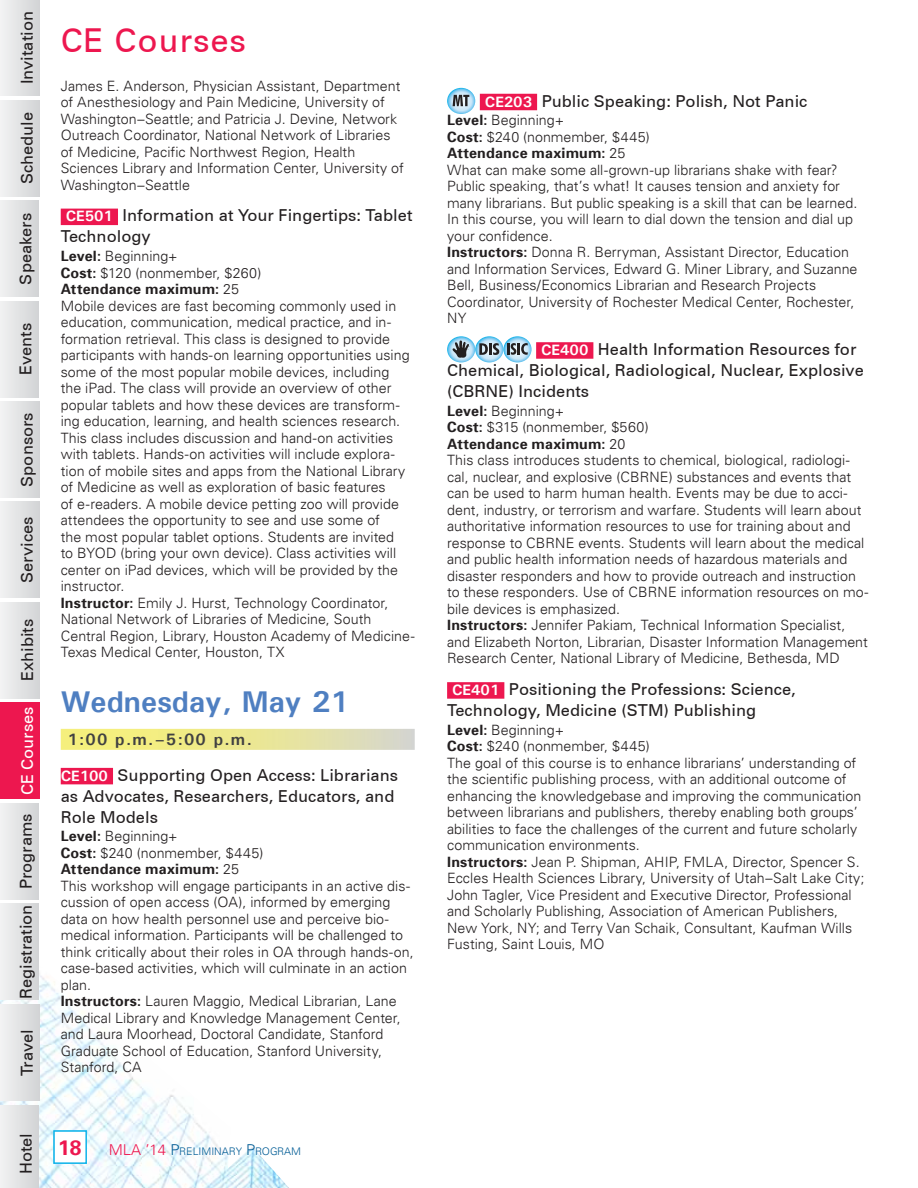
<style>
.page{position:relative;width:918px;height:1188px;background:#fff}
.page>*{position:absolute;margin:0;border:0;box-sizing:border-box;transform-origin:0 0}
.t1{font:33px "Univers 55 Roman";letter-spacing:.025em;color:#ed174f}
.t2{font:700 30px "Univers";color:#4f7fc1}
.t3{font:300 21px "Univers 45";color:#ed174f}
.t4{font:16.5px/21px "Univers 55 Roman";color:#231f20}
.t5{font:700 16.5px "Univers";color:#414142}
.t6{font:16.5px "Univers 55 Roman";color:#fff}
.t7{font:300 15px "Univers 45";color:#ed174f}
.t8{font:300 14.25px/16.5px "Univers 45";letter-spacing:.005em;color:#231f20}
.t9{font:300 10.5px "Univers 45";color:#005c95}
.s1{font-family:"Univers";font-weight:700;font-size:15px;color:#fff}
.s2{font-style:inherit}
.s3{font-size:15px;color:#ed174f}
.s4{font-size:15px}
</style>
<div class="page">
<img style="left:0;top:973px;width:289px;height:215px">
<svg style="left:53px;top:1130px;width:34px;height:34px"></svg>
<div style="left:54px;top:1131px;width:32px;height:32px;border:1px solid #16b6eb"></div>
<div style="left:61px;top:209px;width:57px;height:16px;background:#ed174f"></div>
<div style="left:61px;top:729px;width:354px;height:21px;background:linear-gradient(to right,#fbf46d,#d9d9c3)"></div>
<div style="left:61px;top:768px;width:52px;height:16px;background:#ed174f"></div>
<div style="left:480px;top:94px;width:57px;height:16px;background:#ed174f"></div>
<div style="left:536px;top:342px;width:57px;height:17px;background:#ed174f"></div>
<div style="left:447px;top:682px;width:57px;height:17px;background:#ed174f"></div>
<svg style="left:447px;top:88px;width:28px;height:26px"></svg>
<svg style="left:447px;top:336px;width:85px;height:26px"></svg>
<div style="left:0;top:1106px;width:39px;height:82px;background:linear-gradient(to right,#f2f2f3,#d2d3d5)"></div>
<div style="left:0;top:1004px;width:40px;height:97px;background:linear-gradient(to right,#f3f3f3,#d3d4d6)"></div>
<div style="left:0;top:904px;width:39px;height:95px;background:linear-gradient(to right,#f2f2f3,#d2d3d5)"></div>
<div style="left:0;top:804px;width:39px;height:95px;background:linear-gradient(to right,#f2f2f3,#d2d3d5)"></div>
<div style="left:0;top:402px;width:40px;height:95px;background:linear-gradient(to right,#f3f3f3,#d3d4d6)"></div>
<div style="left:0;top:703px;width:40px;height:96px;background:#ed174f"></div>
<div style="left:0;top:602px;width:40px;height:96px;background:linear-gradient(to right,#f2f3f3,#d4d5d7)"></div>
<div style="left:0;top:201px;width:38px;height:96px;background:linear-gradient(to right,#f1f1f1,#d4d5d7)"></div>
<div style="left:0;top:100px;width:40px;height:96px;background:linear-gradient(to right,#f3f3f3,#d3d4d6)"></div>
<div style="left:0;top:0;width:40px;height:96px;background:linear-gradient(to right,#f3f3f3,#d3d4d6)"></div>
<div style="left:0;top:301px;width:38px;height:96px;background:linear-gradient(to right,#f1f1f1,#d4d5d7)"></div>
<div style="left:0;top:502px;width:39px;height:96px;background:linear-gradient(to right,#f1f2f2,#d3d4d6)"></div>
<p class="t4" style="left:17px;top:84px;width:75px;rotate:-90deg">Invitation</p>
<p class="t4" style="left:17px;top:184px;width:74px;rotate:-90deg">Schedule</p>
<p class="t4" style="left:15px;top:285px;width:73px;rotate:-90deg">Speakers</p>
<p class="t4" style="left:15px;top:375px;width:54px;rotate:-90deg">Events</p>
<p class="t4" style="left:17px;top:487px;width:76px;rotate:-90deg">Sponsors</p>
<p class="t4" style="left:17px;top:583px;width:68px;rotate:-90deg">Services</p>
<p class="t4" style="left:17px;top:681px;width:64px;rotate:-90deg">Exhibits</p>
<p class="t6" style="left:18px;top:795px;width:90px;rotate:-90deg">CE Courses</p>
<p class="t4" style="left:16px;top:999px;width:187px;rotate:-90deg">Registration Programs</p>
<p class="t4" style="left:17px;top:1076px;width:49px;rotate:-90deg">Travel</p>
<p class="t4" style="left:16px;top:1174px;width:43px;rotate:-90deg">Hotel</p>
<h1 class="t1" style="left:61px;top:21px;width:187px">CE Courses</h1>
<p class="t8" style="left:61px;top:77px;width:345px">James E. Anderson, Physician Assistant, Department of Anesthesiology and Pain Medicine, University of Washington–Seattle; and Patricia J. Devine, Network Outreach Coordinator, National Network of Libraries of Medicine, Pacific Northwest Region, Health Sciences Library and Information Center, University of Washington–Seattle</p>
<p class="t4" style="left:61px;top:205px;width:353px;text-indent:5px"><span class="s1">CE501</span> Information at Your Fingertips: Tablet<br>Technology</p>
<p class="t8" style="left:61px;top:248px;width:355px"><span class="s2">Level:</span> Beginning+<br><span class="s2">Cost:</span> $120 (nonmember, $260)<br><span class="s2">Attendance maximum:</span> 25<br>Mobile devices are fast becoming commonly used in education, communication, medical practice, and in&shy;formation retrieval. This class is designed to provide participants with hands-on learning opportunities using some of the most popular mobile devices, including<br>the iPad. The class will provide an overview of other popular tablets and how these devices are transform&shy;ing education, learning, and health sciences research.<br>This class includes discussion and hand-on activities with tablets. Hands-on activities will include explora&shy;tion of mobile sites and apps from the National Library of Medicine as well as exploration of basic features<br>of e-readers. A mobile device petting zoo will provide attendees the opportunity to see and use some of<br>the most popular tablet options. Students are invited<br>to BYOD (bring your own device). Class activities will center on iPad devices, which will be provided by the instructor.<br><span class="s2">Instructor:</span> Emily J. Hurst, Technology Coordinator, National Network of Libraries of Medicine, South Central Region, Library, Houston Academy of Medicine-Texas Medical Center, Houston, TX</p>
<h2 class="t2" style="left:61px;top:682px;width:290px">Wednesday, May 21</h2>
<p class="t5" style="left:67px;top:728px;width:186px">1:00 p.m.–5:00 p.m.</p>
<p class="t4" style="left:61px;top:764px;width:339px"><span class="s1">CE100</span> Supporting Open Access: Librarians as Advocates, Researchers, Educators, and<br>Role Models</p>
<p class="t8" style="left:61px;top:828px;width:355px"><span class="s2">Level:</span> Beginning+<br><span class="s2">Cost:</span> $240 (nonmember, $445)<br><span class="s2">Attendance maximum:</span> 25<br>This workshop will engage participants in an active dis&shy;cussion of open access (OA), informed by emerging data on how health personnel use and perceive bio&shy;medical information. Participants will be challenged to think critically about their roles in OA through hands-on, case-based activities, which will culminate in an action plan.<br><span class="s2">Instructors:</span> Lauren Maggio, Medical Librarian, Lane Medical Library and Knowledge Management Center, and Laura Moorhead, Doctoral Candidate, Stanford Graduate School of Education, Stanford University, Stanford, CA</p>
<h3 class="t3" style="left:58px;top:1135px;width:25px">18</h3>
<p class="t7" style="left:109px;top:1140px;width:12px">MLA</p>
<p class="t9" style="left:145px;top:1145px;width:157px"><span class="s3">’14</span> <span class="s4">P</span>R ELIMINARY <span class="s4">P</span>ROGRAM</p>
<p class="t4" style="left:485px;top:90px;width:324px"><span class="s1">CE203</span> Public Speaking: Polish, Not Panic</p>
<p class="t8" style="left:447px;top:112px;width:412px"><span class="s2">Level:</span> Beginning+<br><span class="s2">Cost:</span> $240 (nonmember, $445)<br><span class="s2">Attendance maximum:</span> 25<br>What can make some all-grown-up librarians shake with fear?<br>Public speaking, that’s what! It causes tension and anxiety for many librarians. But public speaking is a skill that can be learned.<br>In this course, you will learn to dial down the tension and dial up your confidence.<br><span class="s2">Instructors:</span> Donna R. Berryman, Assistant Director, Education and Information Services, Edward G. Miner Library, and Suzanne Bell, Business/Economics Librarian and Research Projects Coordinator, University of Rochester Medical Center, Rochester, NY</p>
<p class="t4" style="left:447px;top:339px;width:418px;text-indent:94px"><span class="s1">CE400</span> Health Information Resources for<br>Chemical, Biological, Radiological, Nuclear, Explosive (CBRNE) Incidents</p>
<p class="t8" style="left:447px;top:402px;width:423px"><span class="s2">Level:</span> Beginning+<br><span class="s2">Cost:</span> $315 (nonmember, $560)<br><span class="s2">Attendance maximum:</span> 20<br>This class introduces students to chemical, biological, radiologi&shy;cal, nuclear, and explosive (CBRNE) substances and events that can be used to harm human health. Events may be due to acci&shy;dent, industry, or terrorism and warfare. Students will learn about authoritative information resources to use for training about and response to CBRNE events. Students will learn about the medical and public health information needs of hazardous materials and disaster responders and how to provide outreach and instruction to these responders. Use of CBRNE information resources on mo&shy;bile devices is emphasized.<br><span class="s2">Instructors:</span> Jennifer Pakiam, Technical Information Specialist, and Elizabeth Norton, Librarian, Disaster Information Management Research Center, National Library of Medicine, Bethesda, MD</p>
<p class="t4" style="left:447px;top:679px;width:350px;text-indent:5px"><span class="s1">CE401</span> Positioning the Professions: Science,<br>Technology, Medicine (STM) Publishing</p>
<p class="t8" style="left:447px;top:721px;width:419px"><span class="s2">Level:</span> Beginning+<br><span class="s2">Cost:</span> $240 (nonmember, $445)<br>The goal of this course is to enhance librarians’ understanding of the scientific publishing process, with an additional outcome of enhancing the knowledgebase and improving the communication between librarians and publishers, thereby enabling both groups’ abilities to face the challenges of the current and future scholarly communication environments.<br><span class="s2">Instructors:</span> Jean P. Shipman, AHIP, FMLA, Director, Spencer S.<br>Eccles Health Sciences Library, University of Utah–Salt Lake City; John Tagler, Vice President and Executive Director, Professional and Scholarly Publishing, Association of American Publishers, New York, NY; and Terry Van Schaik, Consultant, Kaufman Wills Fusting, Saint Louis, MO</p>
</div>
